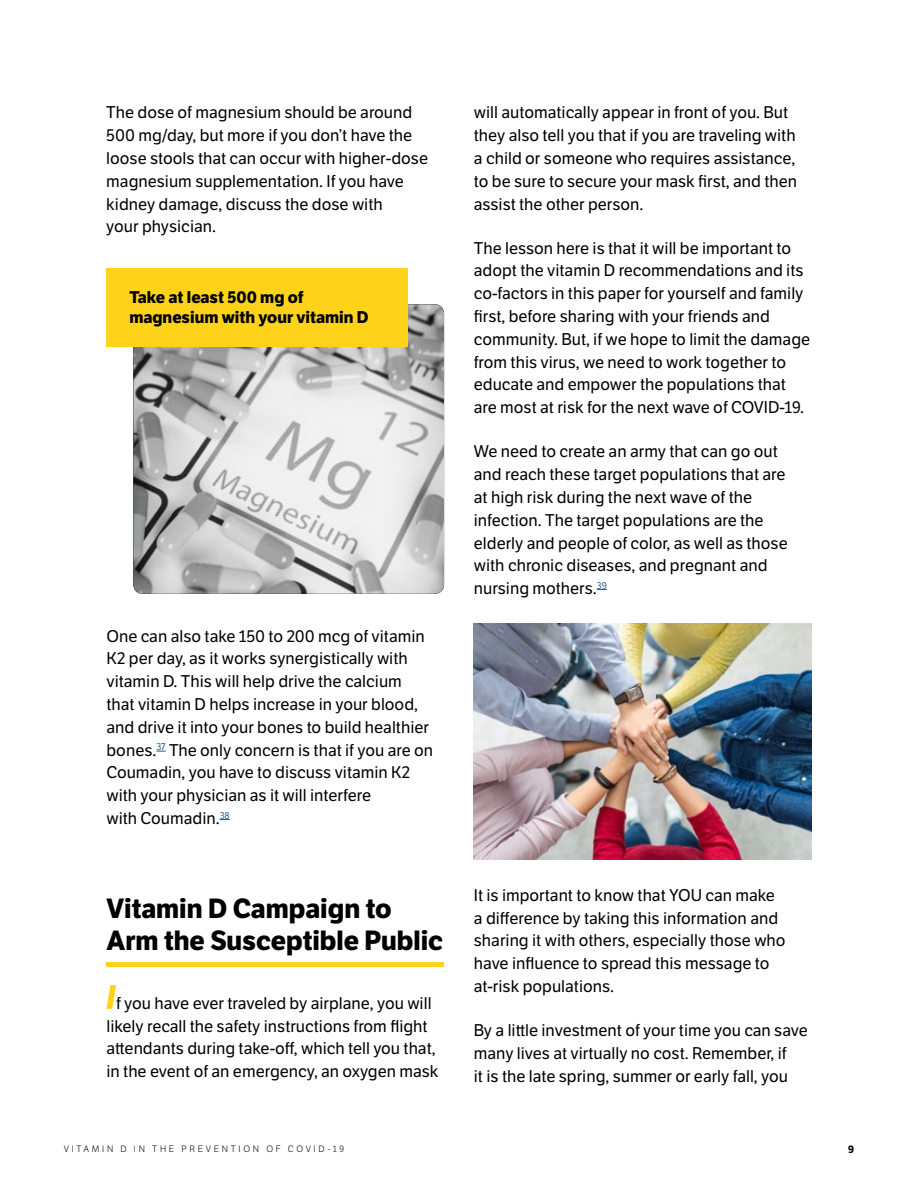
<style>
.page{position:relative;width:918px;height:1188px;background:#fff}
.page>*{position:absolute;margin:0;border:0;box-sizing:border-box;transform-origin:0 0}
.t1{font:700 27px/32.4px "LFT Etica";color:#000}
.t2{font:16.5px/22.8px "LFT Etica";color:#000}
.t3{font:700 16.5px/19.8px "LFT Etica";color:#000}
.t4{font:700 10.5px "LFT Etica";color:#000}
.t5{font:300 9px "LFT Etica";letter-spacing:.3em;color:#000}
</style>
<div class="page">
<img style="left:133px;top:304px;width:311px;height:290px">
<div style="left:106px;top:268px;width:302px;height:78px;background:#fed31a"></div>
<svg style="left:107px;top:985px;width:9px;height:24px"></svg>
<hr style="left:107px;top:962px;width:337px;height:4px;background:#fed31a">
<img style="left:474px;top:623px;width:338px;height:237px">
<p class="t2" style="left:106px;top:102px;width:323px">The dose of magnesium should be around 500 mg/day, but more if you don’t have the loose stools that can occur with higher-dose magnesium supplementation. If you have kidney damage, discuss the dose with<br>your physician.</p>
<p class="t3" style="left:129px;top:289px;width:241px">Take at least 500 mg of magnesium with your vitamin D</p>
<p class="t2" style="left:107px;top:626px;width:328px">One can also take 150 to 200 mcg of vitamin K2 per day, as it works synergistically with vitamin D. This will help drive the calcium that vitamin D helps increase in your blood, and drive it into your bones to build healthier bones.<sup>37</sup> The only concern is that if you are on Coumadin, you have to discuss vitamin K2 with your physician as it will interfere<br>with Coumadin.<sup>38</sup></p>
<h1 class="t1" style="left:107px;top:894px;width:338px">Vitamin D Campaign to<br>Arm the Susceptible Public</h1>
<p class="t2" style="left:107px;top:993px;width:334px;text-indent:10px">f you have ever traveled by airplane, you will likely recall the safety instructions from flight attendants during take-off, which tell you that, in the event of an emergency, an oxygen mask</p>
<p class="t2" style="left:474px;top:102px;width:325px">will automatically appear in front of you. But they also tell you that if you are traveling with a child or someone who requires assistance, to be sure to secure your mask first, and then assist the other person.</p>
<p class="t2" style="left:474px;top:238px;width:338px">The lesson here is that it will be important to adopt the vitamin D recommendations and its co-factors in this paper for yourself and family first, before sharing with your friends and community. But, if we hope to limit the damage from this virus, we need to work together to educate and empower the populations that are most at risk for the next wave of COVID-19.</p>
<p class="t2" style="left:474px;top:441px;width:315px">We need to create an army that can go out and reach these target populations that are at high risk during the next wave of the infection. The target populations are the elderly and people of color, as well as those with chronic diseases, and pregnant and nursing mothers.<sup>39</sup></p>
<p class="t2" style="left:474px;top:885px;width:313px">It is important to know that YOU can make a difference by taking this information and sharing it with others, especially those who have influence to spread this message to at-risk populations.</p>
<p class="t2" style="left:474px;top:1020px;width:336px">By a little investment of your time you can save many lives at virtually no cost. Remember, if<br>it is the late spring, summer or early fall, you</p>
<p class="t5" style="left:64px;top:1143px;width:282px">VITAMIN D IN THE PREVENTION OF COVID-19</p>
<p class="t4" style="left:848px;top:1145px;width:8px">9</p>
</div>
